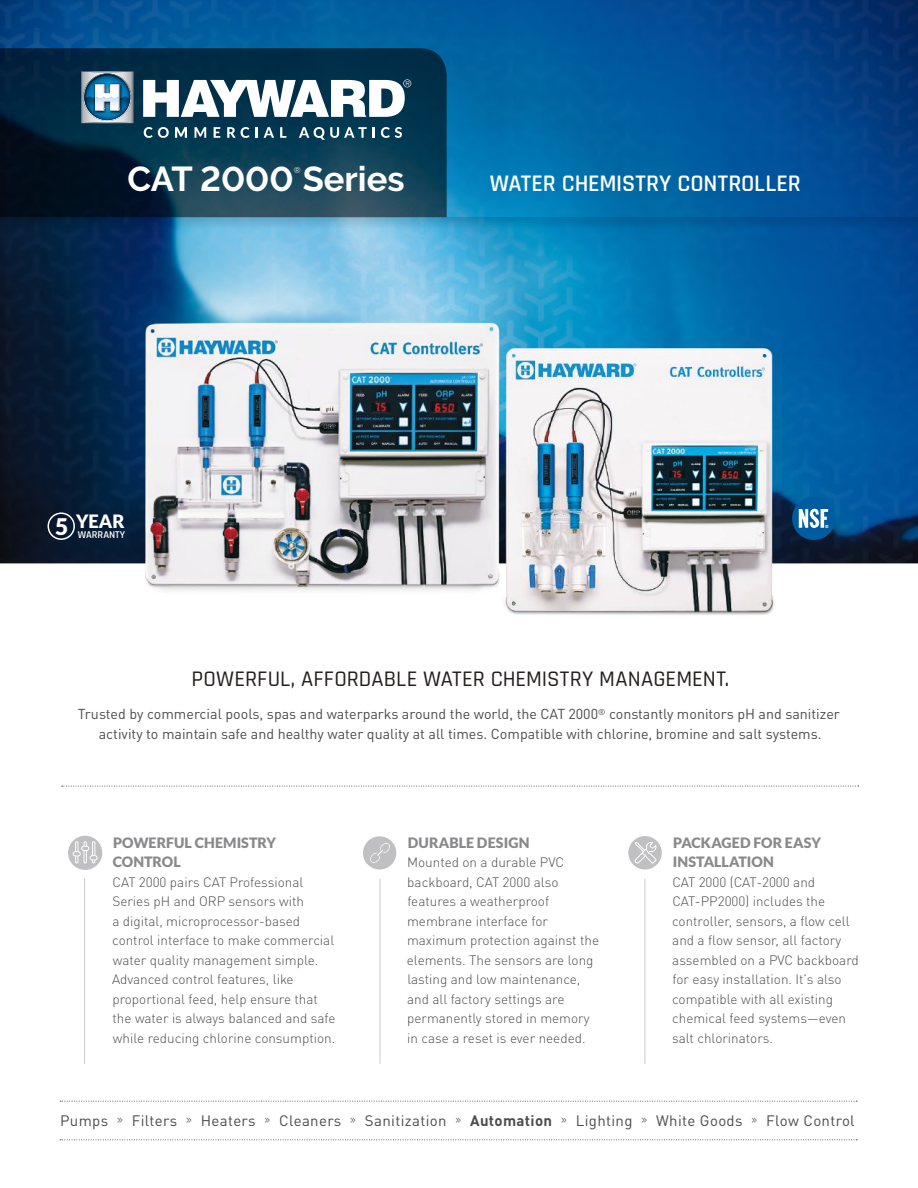
<style>
.page{position:relative;width:918px;height:1188px;background:#fff}
.page>*{position:absolute;margin:0;border:0;box-sizing:border-box;transform-origin:0 0}
.t1{font:700 34.5px "Raleway";color:#fff}
.t2{font:600 24px "Rajdhani";letter-spacing:-.005em;color:#fff}
.t3{font:500 22.5px "Rajdhani";letter-spacing:.005em;color:#241f1f}
.t4{font:900 18.3px "Lato";color:#fff}
.t5{font:15px "DIN Pro";letter-spacing:.025em;color:#4e4b4c}
.t6{font:14.25px/19.5px "DIN Pro";color:#4e4b4c;text-align:center}
.t7{font:900 14.25px/19.5px "Lato";letter-spacing:.005em;color:#89898b}
.t8{font:300 13.5px/19.5px "DIN Pro";color:#4e4b4c}
.t9{font:600 10.5px "Rajdhani";color:#fff}
.t10{font:8.4px "Raleway";color:#fff}
.t11{font:700 condensed 4.35px "Helvetica Neue LT Std";color:#fff}
.s1{font-family:"Rajdhani"}
.s2{font-weight:700}
</style>
<div class="page">
<img style="left:0;top:0;width:918px;height:1141px">
<img style="left:125px;top:304px;width:395px;height:300px">
<img style="left:501px;top:343px;width:280px;height:290px">
<svg style="left:0;top:217px;width:918px;height:13px;background:#216f9f"></svg>
<svg style="left:0;top:48px;width:447px;height:169px;background:#093047"></svg>
<img style="left:81px;top:71px;width:53px;height:52px">
<img style="left:83px;top:73px;width:48px;height:48px">
<img style="left:84px;top:108px;width:3px;height:12px">
<img style="left:84px;top:74px;width:46px;height:22px">
<img style="left:87px;top:108px;width:41px;height:12px">
<img style="left:84px;top:96px;width:10px;height:12px">
<img style="left:94px;top:83px;width:28px;height:30px">
<svg style="left:95px;top:84px;width:35px;height:28px"></svg>
<svg style="left:143px;top:79px;width:268px;height:38px"></svg>
<svg style="left:144px;top:127px;width:25px;height:11px"></svg>
<svg style="left:175px;top:127px;width:12px;height:11px"></svg>
<svg style="left:195px;top:127px;width:11px;height:11px"></svg>
<svg style="left:214px;top:127px;width:6px;height:11px"></svg>
<svg style="left:227px;top:127px;width:23px;height:11px"></svg>
<svg style="left:256px;top:127px;width:2px;height:11px"></svg>
<svg style="left:264px;top:127px;width:10px;height:11px"></svg>
<svg style="left:280px;top:127px;width:6px;height:11px"></svg>
<svg style="left:299px;top:127px;width:68px;height:13px"></svg>
<svg style="left:373px;top:127px;width:2px;height:11px"></svg>
<svg style="left:381px;top:127px;width:21px;height:11px"></svg>
<hr style="left:380px;top:879px;width:1px;height:185px;background:#cccccd">
<hr style="left:84px;top:879px;width:1px;height:185px;background:#cccccd">
<hr style="left:645px;top:879px;width:1px;height:185px;background:#cccccd">
<div style="left:628px;top:836px;width:34px;height:34px;background:#c0bfc1;border-radius:50%"></div>
<svg style="left:634px;top:841px;width:24px;height:24px"></svg>
<svg style="left:60px;top:1139px;width:797px;height:1px"></svg>
<svg style="left:60px;top:1101px;width:797px;height:1px"></svg>
<svg style="left:62px;top:786px;width:797px;height:1px"></svg>
<div style="left:48px;top:512px;width:27px;height:28px;border:2px solid #fff;border-radius:50%"></div>
<div style="left:363px;top:836px;width:33px;height:34px;background:#c0bfc1;border-radius:50%"></div>
<svg style="left:370px;top:843px;width:20px;height:20px"></svg>
<div style="left:792px;top:497px;width:43px;height:43px;background:#005ca0;border-radius:50%"></div>
<svg style="left:799px;top:509px;width:29px;height:19px"></svg>
<div style="left:68px;top:836px;width:34px;height:34px;background:#c0bfc1;border-radius:50%"></div>
<svg style="left:75px;top:841px;width:21px;height:23px"></svg>
<div style="left:73px;top:851px;width:8px;height:5px;border:1px solid #fff;border-radius:2px"></div>
<div style="left:81px;top:846px;width:8px;height:5px;border:1px solid #fff;border-radius:2px"></div>
<div style="left:90px;top:855px;width:8px;height:5px;border:1px solid #fff;border-radius:2px"></div>
<h1 class="t1" style="left:127px;top:159px;width:279px">CAT 2000 Series</h1>
<p class="t10" style="left:294px;top:165px;width:8px">®</p>
<h2 class="t2" style="left:490px;top:169px;width:312px">WATER CHEMISTRY CONTROLLER</h2>
<h3 class="t4" style="left:76px;top:510px;width:50px">YEAR</h3>
<p class="t11" style="left:825px;top:524px;width:5px">®</p>
<p class="t9" style="left:55px;top:529px;width:72px"><sup>5</sup> WARRANTY</p>
<h3 class="t3" style="left:191px;top:666px;width:539px">POWERFUL, AFFORDABLE WATER CHEMISTRY MANAGEMENT.</h3>
<p class="t6" style="left:78px;top:704px;width:764px">Trusted by commercial pools, spas and waterparks around the world, the CAT 2000<sup>®</sup> constantly monitors pH and sanitizer activity to maintain safe and healthy water quality at all times. Compatible with chlorine, bromine and salt systems.</p>
<p class="t7" style="left:113px;top:833px;width:165px">POWERFUL CHEMISTRY<br>CONTROL</p>
<p class="t8" style="left:112px;top:871px;width:225px">CAT 2000 pairs CAT Professional Series pH and ORP sensors with<br>a digital, microprocessor-based control interface to make commercial water quality management simple.<br>Advanced control features, like proportional feed, help ensure that the water is always balanced and safe while reducing chlorine consumption.</p>
<p class="t7" style="left:408px;top:833px;width:123px">DURABLE DESIGN</p>
<p class="t8" style="left:407px;top:852px;width:194px">Mounted on a durable PVC backboard, CAT 2000 also features a weatherproof membrane interface for maximum protection against the elements. The sensors are long lasting and low maintenance, and all factory settings are permanently stored in memory in case a reset is ever needed.</p>
<p class="t7" style="left:673px;top:833px;width:150px">PACKAGED FOR EASY<br>INSTALLATION</p>
<p class="t8" style="left:672px;top:871px;width:188px">CAT 2000 (CAT-2000 and<br>CAT-PP2000) includes the controller, sensors, a flow cell and a flow sensor, all factory assembled on a PVC backboard for easy installation. It’s also compatible with all existing chemical feed systems—even salt chlorinators.</p>
<p class="t5" style="left:60px;top:1109px;width:796px">Pumps <span class="s1">»</span> Filters <span class="s1">»</span> Heaters <span class="s1">»</span> Cleaners <span class="s1">»</span> Sanitization <span class="s1">»</span> <span class="s2">Automation</span> <span class="s1">»</span> Lighting <span class="s1">»</span> White Goods <span class="s1">»</span> Flow Control</p>
</div>
